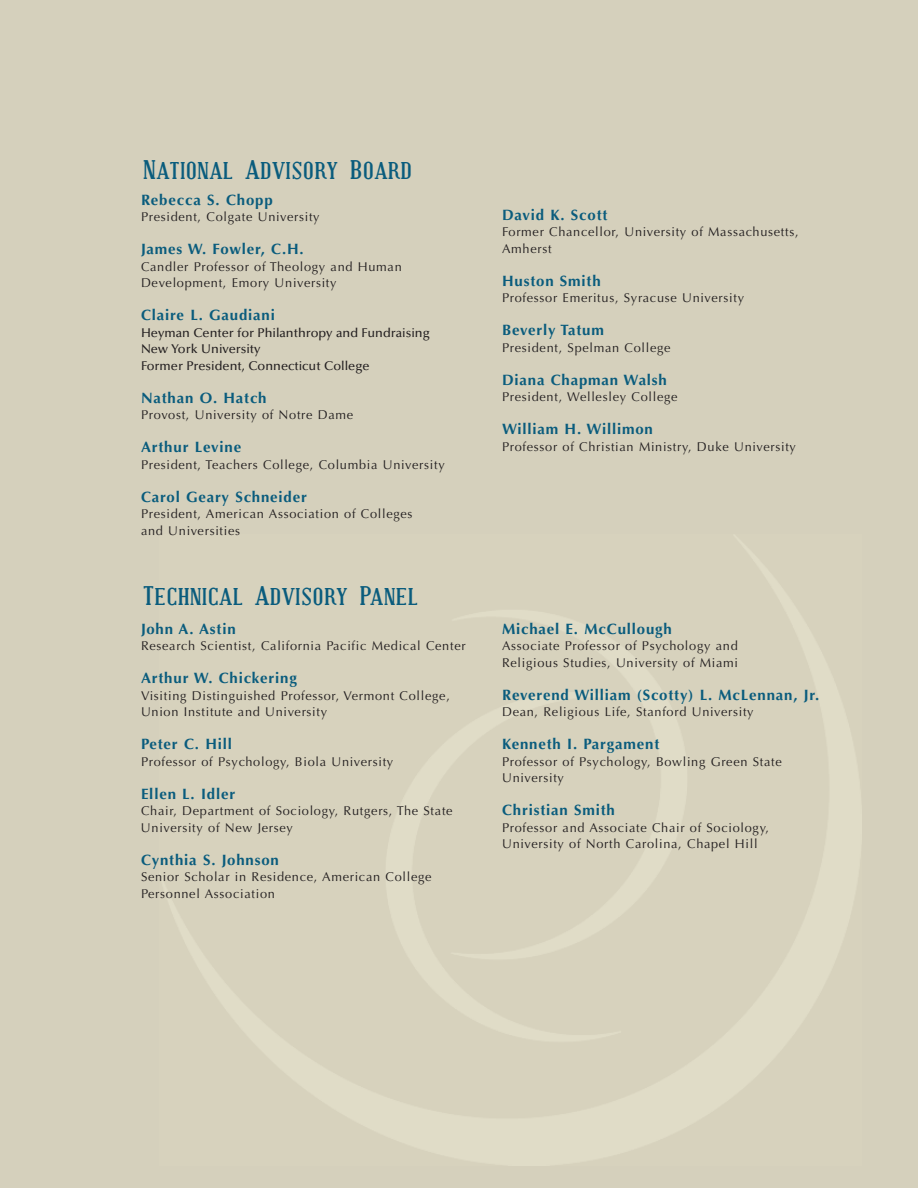
<style>
.page{position:relative;width:918px;height:1188px;background:#d5d0bc}
.page>*{position:absolute;margin:0;border:0;box-sizing:border-box;transform-origin:0 0}
.t1{font:700 27px "Covington SC";color:#0a5c7d}
.t2{font:700 15px "Optima";letter-spacing:.055em;color:#0a5c7d}
.t3{font:12.75px/16.5px "Optima";letter-spacing:.055em;color:#231f20}
.t4{font:500 12.75px/16.5px "Optima";color:#231f20}
</style>
<div class="page">
<img style="left:160px;top:535px;width:702px;height:630px">
<h1 class="t1" style="left:142px;top:160px;width:271px">National Advisory Board</h1>
<p class="t2" style="left:141px;top:194px;width:133px">Rebecca S. Chopp</p>
<p class="t3" style="left:141px;top:210px;width:180px">President, Colgate University</p>
<p class="t2" style="left:141px;top:243px;width:164px">James W. Fowler, C.H.</p>
<p class="t3" style="left:141px;top:259px;width:262px">Candler Professor of Theology and Human<br>Development, Emory University</p>
<p class="t2" style="left:141px;top:309px;width:135px">Claire L. Gaudiani</p>
<p class="t4" style="left:141px;top:326px;width:290px">Heyman Center for Philanthropy and Fundraising<br>New York University<br>Former President, Connecticut College</p>
<p class="t2" style="left:141px;top:392px;width:127px">Nathan O. Hatch</p>
<p class="t3" style="left:141px;top:408px;width:214px">Provost, University of Notre Dame</p>
<p class="t2" style="left:141px;top:441px;width:102px">Arthur Levine</p>
<p class="t3" style="left:141px;top:457px;width:305px">President, Teachers College, Columbia University</p>
<p class="t2" style="left:141px;top:491px;width:167px">Carol Geary Schneider</p>
<p class="t3" style="left:141px;top:507px;width:273px">President, American Association of Colleges and Universities</p>
<h1 class="t1" style="left:142px;top:586px;width:277px">Technical Advisory Panel</h1>
<p class="t2" style="left:141px;top:623px;width:96px">John A. Astin</p>
<p class="t3" style="left:141px;top:639px;width:326px">Research Scientist, California Pacific Medical Center</p>
<p class="t2" style="left:141px;top:672px;width:157px">Arthur W. Chickering</p>
<p class="t3" style="left:141px;top:688px;width:310px">Visiting Distinguished Professor, Vermont College,<br>Union Institute and University</p>
<p class="t2" style="left:141px;top:738px;width:93px">Peter C. Hill</p>
<p class="t3" style="left:141px;top:754px;width:254px">Professor of Psychology, Biola University</p>
<p class="t2" style="left:141px;top:788px;width:96px">Ellen L. Idler</p>
<p class="t3" style="left:141px;top:804px;width:313px">Chair, Department of Sociology, Rutgers, The State<br>University of New Jersey</p>
<p class="t2" style="left:141px;top:854px;width:139px">Cynthia S. Johnson</p>
<p class="t3" style="left:141px;top:870px;width:292px">Senior Scholar in Residence, American College<br>Personnel Association</p>
<p class="t2" style="left:502px;top:208px;width:107px">David K. Scott</p>
<p class="t3" style="left:502px;top:225px;width:298px">Former Chancellor, University of Massachusetts,<br>Amherst</p>
<p class="t2" style="left:502px;top:274px;width:100px">Huston Smith</p>
<p class="t3" style="left:502px;top:291px;width:243px">Professor Emeritus, Syracuse University</p>
<p class="t2" style="left:502px;top:324px;width:103px">Beverly Tatum</p>
<p class="t3" style="left:502px;top:340px;width:170px">President, Spelman College</p>
<p class="t2" style="left:502px;top:373px;width:166px">Diana Chapman Walsh</p>
<p class="t3" style="left:502px;top:390px;width:177px">President, Wellesley College</p>
<p class="t2" style="left:502px;top:423px;width:152px">William H. Willimon</p>
<p class="t3" style="left:502px;top:439px;width:295px">Professor of Christian Ministry, Duke University</p>
<p class="t2" style="left:502px;top:623px;width:171px">Michael E. McCullough</p>
<p class="t3" style="left:502px;top:639px;width:238px">Associate Professor of Psychology and<br>Religious Studies, University of Miami</p>
<p class="t2" style="left:502px;top:689px;width:319px">Reverend William (Scotty) L. McLennan, Jr.</p>
<p class="t3" style="left:502px;top:705px;width:253px">Dean, Religious Life, Stanford University</p>
<p class="t2" style="left:502px;top:738px;width:159px">Kenneth I. Pargament</p>
<p class="t3" style="left:502px;top:754px;width:281px">Professor of Psychology, Bowling Green State<br>University</p>
<p class="t2" style="left:502px;top:804px;width:114px">Christian Smith</p>
<p class="t3" style="left:502px;top:820px;width:269px">Professor and Associate Chair of Sociology,<br>University of North Carolina, Chapel Hill</p>
</div>
